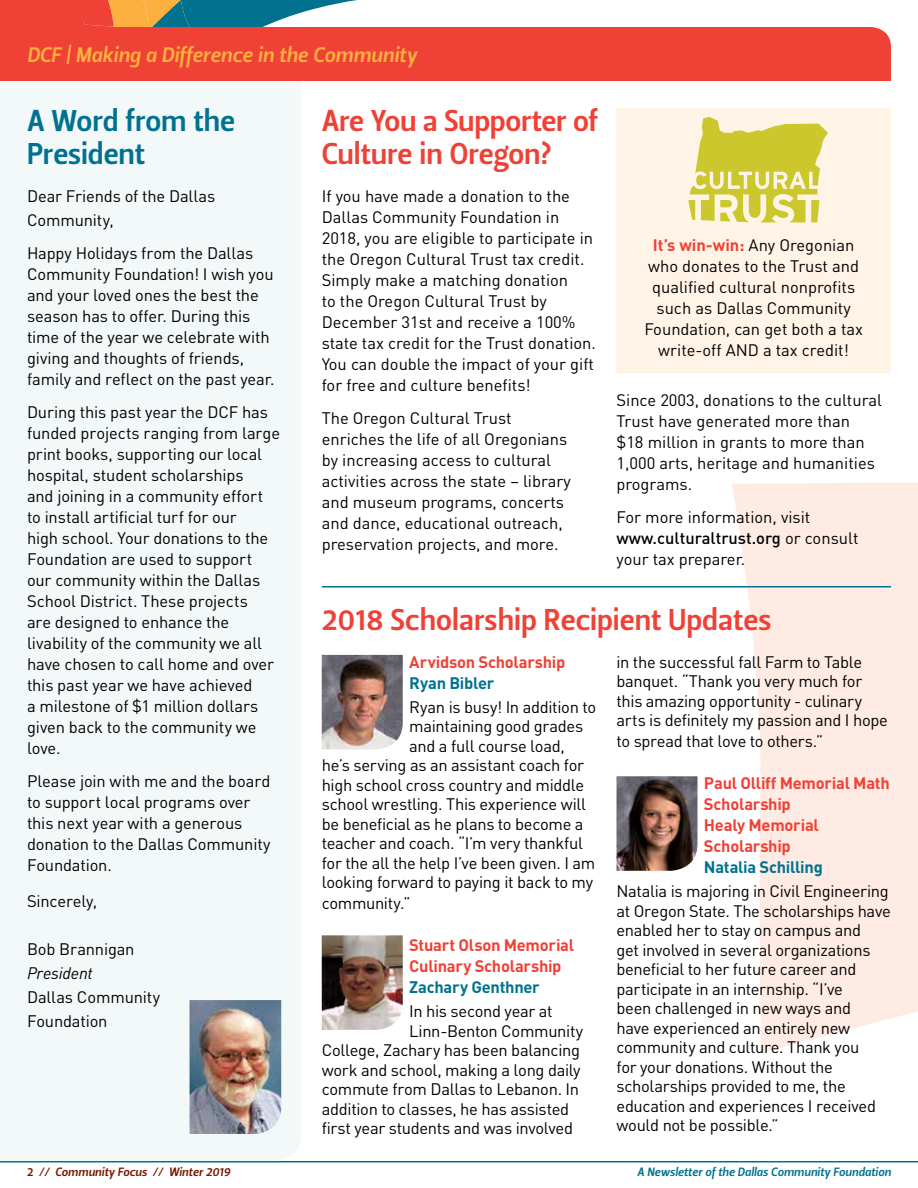
<style>
.page{position:relative;width:918px;height:1188px;background:#fff}
.page>*{position:absolute;margin:0;border:0;box-sizing:border-box;transform-origin:0 0}
.t1{font:30px/33px "Leitura Sans Grot 3";color:#ef4136}
.t2{font:30px/33px "Leitura Sans Grot 3";letter-spacing:-.005em;color:#00728f}
.t3{font:21px "Leitura Sans Italic 3";color:#fbb040}
.t4{font:16.5px/21px "DINOT";letter-spacing:-.01em;color:#000}
.t5{font:700 16.5px/21px "DINOT";letter-spacing:-.015em;color:#ef4136}
.t6{font:700 16.5px "DINOT";letter-spacing:-.015em;color:#00728f}
.t7{font:italic 16.5px "DINOT";letter-spacing:-.01em;color:#000}
.t8{font:12px "Leitura Sans Italic 3";color:#00728f}
.t9{font:12px "Leitura Sans Italic 3";color:#7a1600}
.s1{font-weight:700;color:#ef4136}
.s2{font-weight:500}
.s3{font-family:"Leitura Sans Grot 3"}
</style>
<div class="page">
<svg style="left:732px;top:482px;width:186px;height:571px;fill:#feebe3"></svg>
<div style="left:0;top:81px;width:301px;height:1080px;background:#f3f8f9"></div>
<svg style="left:0;top:0;width:357px;height:27px;background:#988278"></svg>
<div style="left:0;top:27px;width:891px;height:54px;background:#ef4136"></div>
<div style="left:616px;top:108px;width:275px;height:265px;background:#fff4e6"></div>
<hr style="left:0;top:1161px;width:918px;height:1px;background:#00728f">
<img style="left:190px;top:1000px;width:91px;height:134px">
<hr style="left:322px;top:586px;width:569px;height:1px;background:#00728f">
<img style="left:322px;top:655px;width:81px;height:94px">
<img style="left:322px;top:935px;width:81px;height:95px">
<img style="left:616px;top:776px;width:82px;height:95px">
<svg style="left:688px;top:117px;width:140px;height:105px"></svg>
<p class="t3" style="left:27px;top:41px;width:392px">DCF | Making a Difference in the Community</p>
<h1 class="t2" style="left:27px;top:105px;width:210px">A Word from the<br>President</h1>
<h1 class="t1" style="left:322px;top:105px;width:278px">Are You a Supporter of<br>Culture in Oregon?</h1>
<p class="t4" style="left:322px;top:184px;width:276px">If you have made a donation to the Dallas Community Foundation in 2018, you are eligible to participate in the Oregon Cultural Trust tax credit.<br>Simply make a matching donation<br>to the Oregon Cultural Trust by December 31st and receive a 100% state tax credit for the Trust donation.<br>You can double the impact of your gift for free and culture benefits!</p>
<p class="t4" style="left:322px;top:407px;width:251px">The Oregon Cultural Trust enriches the life of all Oregonians by increasing access to cultural activities across the state – library and museum programs, concerts and dance, educational outreach, preservation projects, and more.</p>
<p class="t4" style="left:27px;top:183px;width:190px;line-height:24px">Dear Friends of the Dallas<br>Community,</p>
<p class="t4" style="left:27px;top:241px;width:249px">Happy Holidays from the Dallas<br>Community Foundation! I wish you and your loved ones the best the season has to offer. During this time of the year we celebrate with giving and thoughts of friends, family and reflect on the past year.</p>
<p class="t4" style="left:27px;top:401px;width:255px">During this past year the DCF has funded projects ranging from large print books, supporting our local hospital, student scholarships<br>and joining in a community effort to install artificial turf for our<br>high school. Your donations to the<br>Foundation are used to support our community within the Dallas<br>School District. These projects<br>are designed to enhance the livability of the community we all have chosen to call home and over this past year we have achieved<br>a milestone of $1 million dollars given back to the community we love.</p>
<p class="t4" style="left:27px;top:770px;width:245px">Please join with me and the board to support local programs over this next year with a generous donation to the Dallas Community<br>Foundation.</p>
<p class="t4" style="left:27px;top:890px;width:72px">Sincerely,</p>
<p class="t4" style="left:27px;top:938px;width:109px">Bob Brannigan</p>
<p class="t7" style="left:27px;top:962px;width:67px">President</p>
<p class="t4" style="left:27px;top:984px;width:135px;line-height:24px">Dallas Community<br>Foundation</p>
<p class="t4" style="left:644px;top:234px;width:220px;text-align:center"><span class="s1">It’s win-win:</span> Any Oregonian who donates to the Trust and qualified cultural nonprofits such as Dallas Community<br>Foundation, can get both a tax write-off AND a tax credit!</p>
<p class="t4" style="left:617px;top:389px;width:267px">Since 2003, donations to the cultural<br>Trust have generated more than<br>$18 million in grants to more than<br>1,000 arts, heritage and humanities programs.</p>
<p class="t4" style="left:617px;top:506px;width:244px">For more information, visit <span class="s2">www.culturaltrust.org</span> or consult your tax preparer.</p>
<h1 class="t1" style="left:322px;top:604px;width:451px">2018 Scholarship Recipient Updates</h1>
<p class="t5" style="left:409px;top:650px;width:158px">Arvidson Scholarship</p>
<p class="t6" style="left:409px;top:671px;width:87px">Ryan Bibler</p>
<p class="t4" style="left:409px;top:695px;width:188px">Ryan is busy! In addition to</p>
<p class="t4" style="left:409px;top:715px;width:176px">maintaining good grades</p>
<p class="t4" style="left:409px;top:734px;width:157px">and a full course load,</p>
<p class="t4" style="left:322px;top:754px;width:264px">he’s serving as an assistant coach for</p>
<p class="t4" style="left:322px;top:773px;width:264px">high school cross country and middle</p>
<p class="t4" style="left:322px;top:793px;width:266px">school wrestling. This experience will</p>
<p class="t4" style="left:322px;top:812px;width:263px">be beneficial as he plans to become a</p>
<p class="t4" style="left:322px;top:832px;width:263px">teacher and coach. “I’m very thankful</p>
<p class="t4" style="left:322px;top:851px;width:275px">for the all the help I’ve been given. I am</p>
<p class="t4" style="left:322px;top:871px;width:273px">looking forward to paying it back to my</p>
<p class="t4" style="left:322px;top:892px;width:90px">community.”</p>
<p class="t5" style="left:409px;top:934px;width:166px">Stuart Olson Memorial<br>Culinary Scholarship</p>
<p class="t6" style="left:409px;top:976px;width:132px">Zachary Genthner</p>
<p class="t4" style="left:409px;top:1000px;width:145px">In his second year at</p>
<p class="t4" style="left:409px;top:1019px;width:175px">Linn-Benton Community</p>
<p class="t4" style="left:322px;top:1039px;width:260px">College, Zachary has been balancing</p>
<p class="t4" style="left:322px;top:1058px;width:260px">work and school, making a long daily</p>
<p class="t4" style="left:322px;top:1078px;width:259px">commute from Dallas to Lebanon. In</p>
<p class="t4" style="left:322px;top:1097px;width:249px">addition to classes, he has assisted</p>
<p class="t4" style="left:322px;top:1117px;width:253px">first year students and was involved</p>
<p class="t4" style="left:617px;top:651px;width:273px;line-height:19.5px">in the successful fall Farm to Table banquet. “Thank you very much for this amazing opportunity - culinary arts is definitely my passion and I hope</p>
<p class="t4" style="left:617px;top:730px;width:208px">to spread that love to others.”</p>
<p class="t5" style="left:704px;top:772px;width:187px">Paul Olliff Memorial Math<br>Scholarship<br>Healy Memorial<br>Scholarship</p>
<p class="t6" style="left:704px;top:856px;width:120px">Natalia Schilling</p>
<p class="t4" style="left:617px;top:881px;width:276px;line-height:19.5px">Natalia is majoring in Civil Engineering at Oregon State. The scholarships have enabled her to stay on campus and<br>get involved in several organizations beneficial to her future career and participate in an internship. “I’ve<br>been challenged in new ways and<br>have experienced an entirely new community and culture. Thank you<br>for your donations. Without the scholarships provided to me, the education and experiences I received would not be possible.”</p>
<p class="t9" style="left:27px;top:1163px;width:205px"><span class="s3">2</span> // Community Focus // Winter 2019</p>
<p class="t8" style="left:637px;top:1163px;width:255px">A Newsletter of the Dallas Community Foundation</p>
</div>
